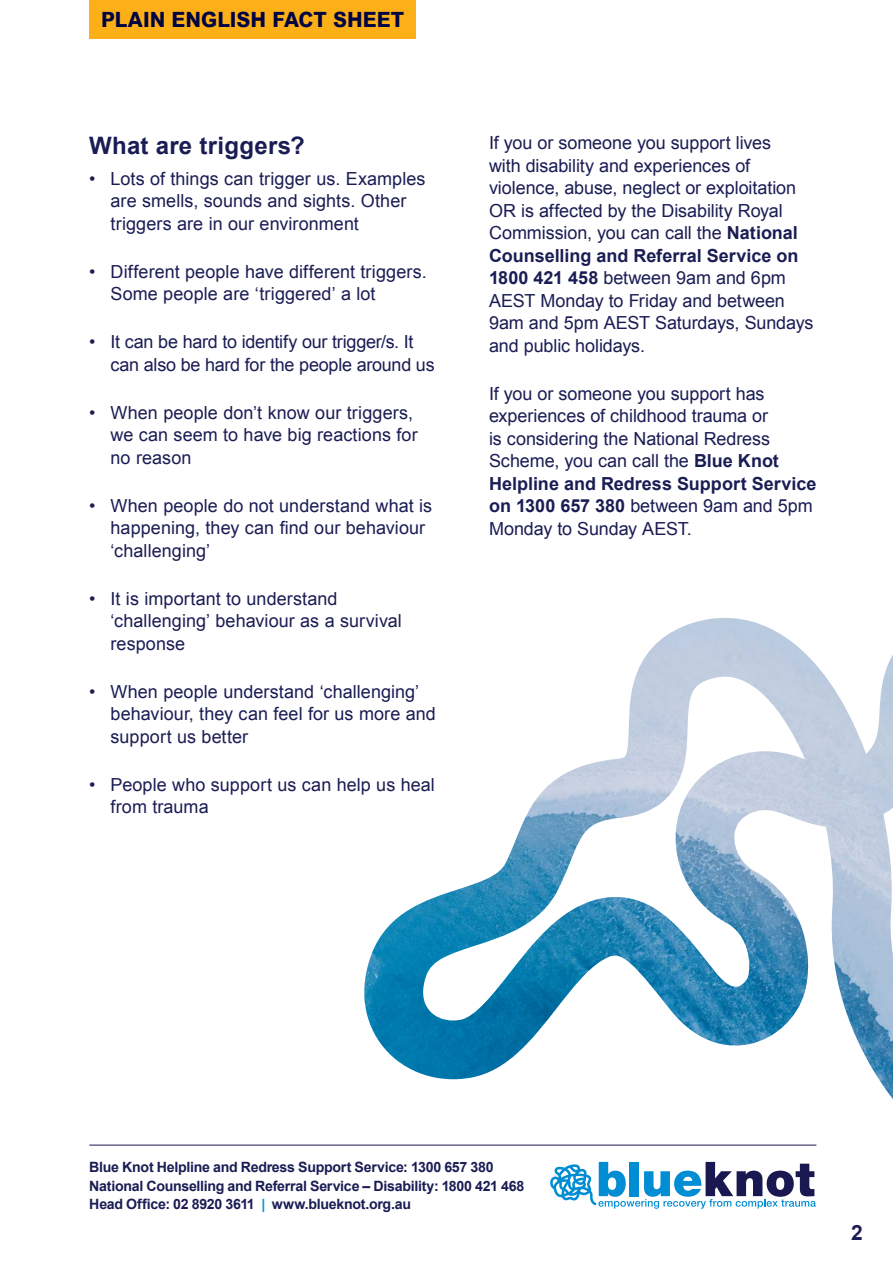
<style>
.page{position:relative;width:893px;height:1263px;background:#fff}
.page>*{position:absolute;margin:0;border:0;box-sizing:border-box;transform-origin:0 0}
.t1{font:700 24px "Arial";letter-spacing:.01em;color:#1a1d54}
.t2{font:800 21px "Arial";color:#000441;scale:.96 1}
.t3{font:700 21px "Arial";color:#1a1d54}
.t4{font:18px/22.5px "Arial";color:#1a1d54}
.t5{font:700 14.1px/18.3px "Arial";letter-spacing:-.02em;color:#1a1d54}
.s1{font-weight:700}
.s2{color:#0094d6}
</style>
<div class="page">
<img style="left:364px;top:618px;width:529px;height:481px">
<div style="left:89px;top:0;width:327px;height:38px;background:#fcaf17"></div>
<svg style="left:550px;top:1162px;width:266px;height:47px"></svg>
<hr style="left:89px;top:1145px;width:727px;height:1px;background:#1a1850">
<p class="t2" style="left:101px;top:7px;width:317px">PLAIN ENGLISH FACT SHEET</p>
<h1 class="t1" style="left:89px;top:129px;width:217px">What are triggers?</h1>
<p class="t4" style="left:111px;top:167px;width:317px;text-indent:-21px">• Lots of things can trigger us. Examples are smells, sounds and sights. Other triggers are in our environment</p>
<p class="t4" style="left:111px;top:260px;width:318px;text-indent:-21px">• Different people have different triggers.<br>Some people are ‘triggered’ a lot</p>
<p class="t4" style="left:111px;top:331px;width:326px;text-indent:-21px">• It can be hard to identify our trigger/s. It can also be hard for the people around us</p>
<p class="t4" style="left:111px;top:401px;width:309px;text-indent:-21px">• When people don’t know our triggers, we can seem to have big reactions for no reason</p>
<p class="t4" style="left:111px;top:494px;width:323px;text-indent:-21px">• When people do not understand what is happening, they can find our behaviour ‘challenging’</p>
<p class="t4" style="left:111px;top:587px;width:293px;text-indent:-21px">• It is important to understand ‘challenging’ behaviour as a survival response</p>
<p class="t4" style="left:111px;top:680px;width:327px;text-indent:-21px">• When people understand ‘challenging’ behaviour, they can feel for us more and support us better</p>
<p class="t4" style="left:111px;top:773px;width:326px;text-indent:-21px">• People who support us can help us heal from trauma</p>
<p class="t4" style="left:489px;top:132px;width:326px">If you or someone you support lives<br>with disability and experiences of violence, abuse, neglect or exploitation OR is affected by the Disability Royal Commission, you can call the <span class="s1">National Counselling and Referral Service on 1800 421 458</span> between 9am and 6pm AEST Monday to Friday and between 9am and 5pm AEST Saturdays, Sundays and public holidays.</p>
<p class="t4" style="left:489px;top:382px;width:329px">If you or someone you support has experiences of childhood trauma or<br>is considering the National Redress<br>Scheme, you can call the <span class="s1">Blue Knot<br>Helpline and Redress Support Service on 1300 657 380</span> between 9am and 5pm<br>Monday to Sunday AEST.</p>
<p class="t5" style="left:89px;top:1158px;width:437px">Blue Knot Helpline and Redress Support Service: 1300 657 380<br>National Counselling and Referral Service – Disability: 1800 421 468<br>Head Office: 02 8920 3611 <span class="s2">|</span> www.blueknot.org.au</p>
<p class="t3" style="left:851px;top:1218px;width:13px">2</p>
</div>
